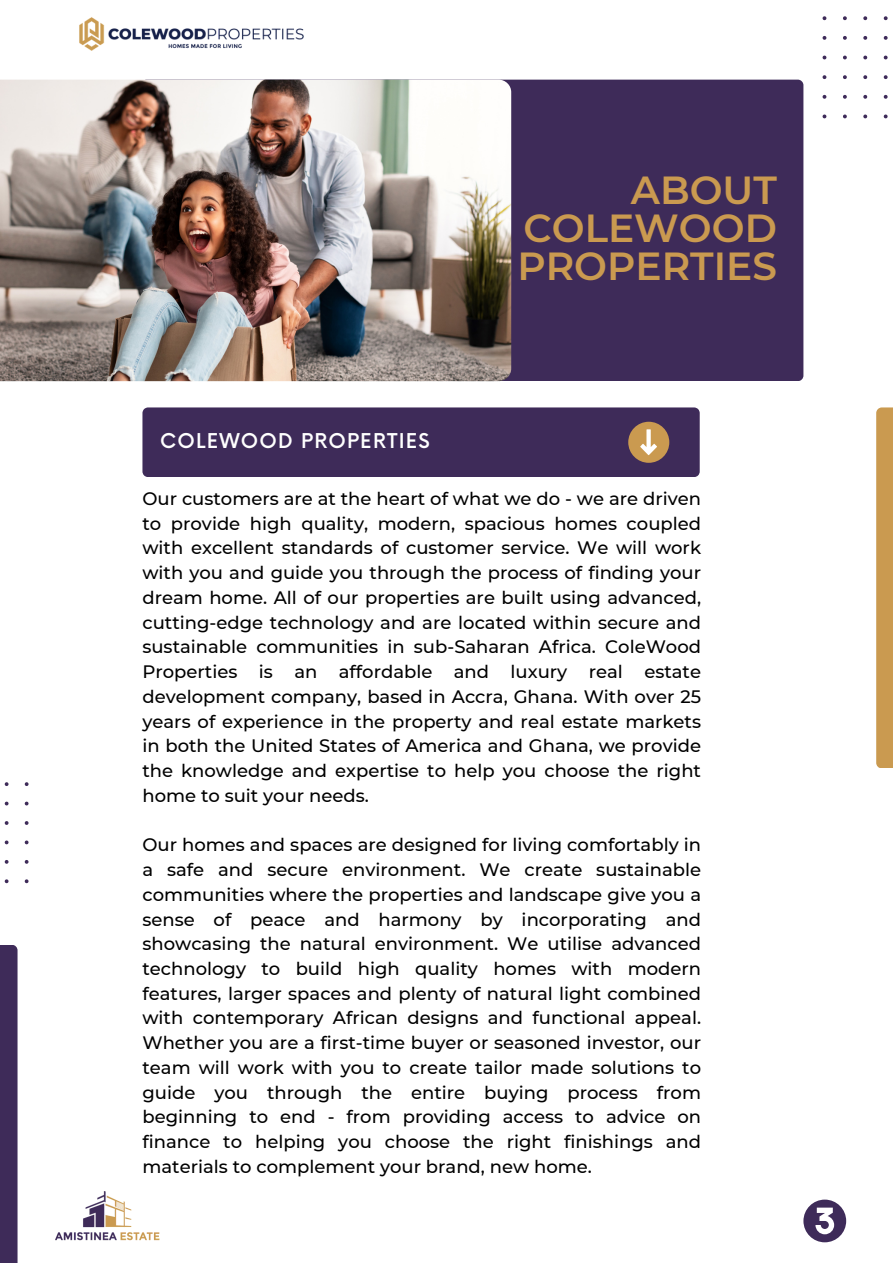
<style>
.page{position:relative;width:893px;height:1264px;background:#fff}
.page>*{position:absolute;margin:0;border:0;box-sizing:border-box;transform-origin:0 0}
.t1{font:600 39px/38.2px "Montserrat";color:#ca9a50;text-align:justify}
.t2{font:500 19.95px "Now";letter-spacing:.06em;color:#fff}
.t3{font:500 18px/24.8px "Montserrat";color:#000;text-align:justify}
</style>
<div class="page">
<svg style="left:822px;top:16px;width:66px;height:102px"></svg>
<div style="left:141px;top:80px;width:662px;height:301px;background:#3e2b59;border-radius:6px"></div>
<div style="left:142px;top:407px;width:557px;height:70px;background:#3e2b59"></div>
<div style="left:876px;top:407px;width:16px;height:361px;background:#ca9a50"></div>
<svg style="left:4px;top:782px;width:25px;height:101px"></svg>
<img style="left:0;top:80px;width:511px;height:301px">
<div style="left:0;top:944px;width:18px;height:318px;background:#3e2b59"></div>
<img style="left:55px;top:17px;width:267px;height:72px">
<img style="left:55px;top:1191px;width:105px;height:50px">
<svg style="left:803px;top:1199px;width:43px;height:43px"></svg>
<p class="t2" style="left:160px;top:430px;width:271px">COLEWOOD PROPERTIES</p>
<p class="t1" style="left:517px;top:171px;width:261px;text-indent:113px">ABOUT COLEWOOD PROPERTIES</p>
<p class="t3" style="left:142px;top:486px;width:560px">Our customers are at the heart of what we do - we are driven to provide high quality, modern, spacious homes coupled with excellent standards of customer service. We will work with you and guide you through the process of finding your dream home. All of our properties are built using advanced, cutting-edge technology and are located within secure and sustainable communities in sub-Saharan Africa. ColeWood Properties is an affordable and luxury real estate development company, based in Accra, Ghana. With over 25 years of experience in the property and real estate markets in both the United States of America and Ghana, we provide the knowledge and expertise to help you choose the right home to suit your needs.</p>
<p class="t3" style="left:142px;top:832px;width:560px">Our homes and spaces are designed for living comfortably in a safe and secure environment. We create sustainable communities where the properties and landscape give you a sense of peace and harmony by incorporating and showcasing the natural environment. We utilise advanced technology to build high quality homes with modern features, larger spaces and plenty of natural light combined with contemporary African designs and functional appeal.<br>Whether you are a first-time buyer or seasoned investor, our team will work with you to create tailor made solutions to guide you through the entire buying process from beginning to end - from providing access to advice on finance to helping you choose the right finishings and materials to complement your brand, new home.</p>
</div>
